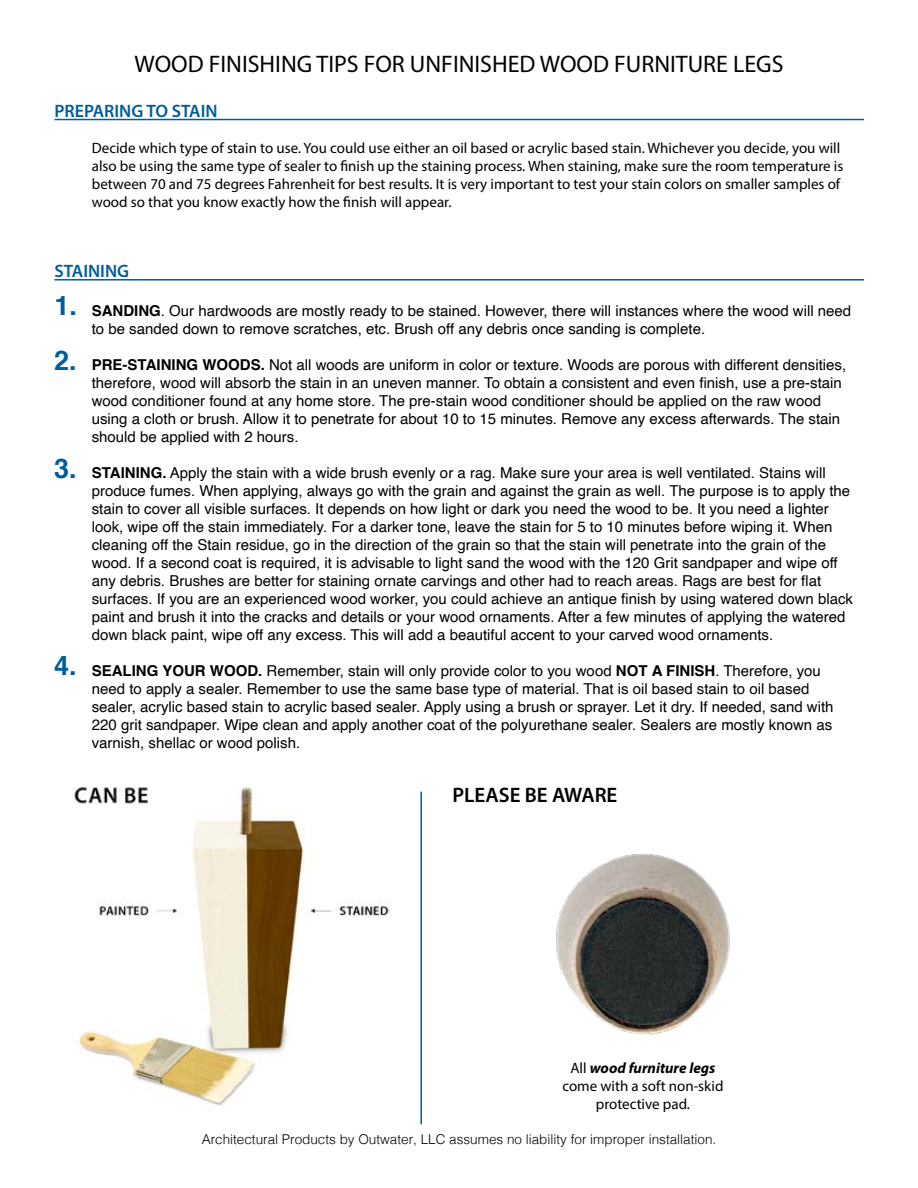
<style>
.page{position:relative;width:918px;height:1188px;background:#fff}
.page>*{position:absolute;margin:0;border:0;box-sizing:border-box;transform-origin:0 0}
.t1{font:700 27px/55.2px "Helvetica";color:#005d9b}
.t2{font:24px "Myriad Pro";color:#000}
.t3{font:600 21px "Myriad Pro";color:#000}
.t4{font:600 18px "Myriad Pro";color:#005d9b}
.t5{font:15px/18px "Helvetica";color:#000}
.t6{font:15px/18px "Myriad Pro";color:#000}
.t7{font:300 13.5px "Helvetica";color:#000}
.s1{font-weight:700}
.s2{font-weight:700;font-style:italic}
</style>
<div class="page">
<hr style="left:54px;top:279px;width:810px;height:2px;background:#005d9b">
<hr style="left:54px;top:119px;width:810px;height:1px;background:#005d9b">
<img style="left:74px;top:787px;width:348px;height:319px">
<img style="left:556px;top:854px;width:174px;height:181px">
<hr style="left:420px;top:792px;width:2px;height:332px;background:#005d9b">
<h2 class="t2" style="left:134px;top:49px;width:651px">WOOD FINISHING TIPS FOR UNFINISHED WOOD FURNITURE LEGS</h2>
<p class="t4" style="left:54px;top:99px;width:165px">PREPARING TO STAIN</p>
<p class="t6" style="left:92px;top:139px;width:753px">Decide which type of stain to use. You could use either an oil based or acrylic based stain. Whichever you decide, you will also be using the same type of sealer to finish up the staining process. When staining, make sure the room temperature is between 70 and 75 degrees Fahrenheit for best results. It is very important to test your stain colors on smaller samples of wood so that you know exactly how the finish will appear.</p>
<p class="t4" style="left:54px;top:260px;width:76px">STAINING</p>
<h1 class="t1" style="left:54px;top:278px;width:24px">1.<br>2.</h1>
<h1 class="t1" style="left:54px;top:441px;width:24px">3.</h1>
<h1 class="t1" style="left:54px;top:638px;width:24px">4.</h1>
<p class="t5" style="left:92px;top:302px;width:761px"><span class="s1">SANDING</span>. Our hardwoods are mostly ready to be stained. However, there will instances where the wood will need to be sanded down to remove scratches, etc. Brush off any debris once sanding is complete.</p>
<p class="t5" style="left:92px;top:356px;width:756px"><span class="s1">PRE-STAINING WOODS.</span> Not all woods are uniform in color or texture. Woods are porous with different densities, therefore, wood will absorb the stain in an uneven manner. To obtain a consistent and even finish, use a pre-stain wood conditioner found at any home store. The pre-stain wood conditioner should be applied on the raw wood using a cloth or brush. Allow it to penetrate for about 10 to 15 minutes. Remove any excess afterwards. The stain should be applied with 2 hours.</p>
<p class="t5" style="left:92px;top:464px;width:763px"><span class="s1">STAINING.</span> Apply the stain with a wide brush evenly or a rag. Make sure your area is well ventilated. Stains will produce fumes. When applying, always go with the grain and against the grain as well. The purpose is to apply the stain to cover all visible surfaces. It depends on how light or dark you need the wood to be. It you need a lighter look, wipe off the stain immediately. For a darker tone, leave the stain for 5 to 10 minutes before wiping it. When cleaning off the Stain residue, go in the direction of the grain so that the stain will penetrate into the grain of the wood. If a second coat is required, it is advisable to light sand the wood with the 120 Grit sandpaper and wipe off any debris. Brushes are better for staining ornate carvings and other had to reach areas. Rags are best for flat surfaces. If you are an experienced wood worker, you could achieve an antique finish by using watered down black paint and brush it into the cracks and details or your wood ornaments. After a few minutes of applying the watered down black paint, wipe off any excess. This will add a beautiful accent to your carved wood ornaments.</p>
<p class="t5" style="left:92px;top:662px;width:743px"><span class="s1">SEALING YOUR WOOD.</span> Remember, stain will only provide color to you wood <span class="s1">NOT A FINISH</span>. Therefore, you need to apply a sealer. Remember to use the same base type of material. That is oil based stain to oil based sealer, acrylic based stain to acrylic based sealer. Apply using a brush or sprayer. Let it dry. If needed, sand with 220 grit sandpaper. Wipe clean and apply another coat of the polyurethane sealer. Sealers are mostly known as varnish, shellac or wood polish.</p>
<h3 class="t3" style="left:453px;top:782px;width:166px">PLEASE BE AWARE</h3>
<p class="t6" style="left:562px;top:1059px;width:163px;text-align:center">All <span class="s2">wood furniture legs </span>come with a soft non-skid protective pad.</p>
<p class="t7" style="left:202px;top:1127px;width:516px">Architectural Products by Outwater, LLC assumes no liability for improper installation.</p>
</div>
